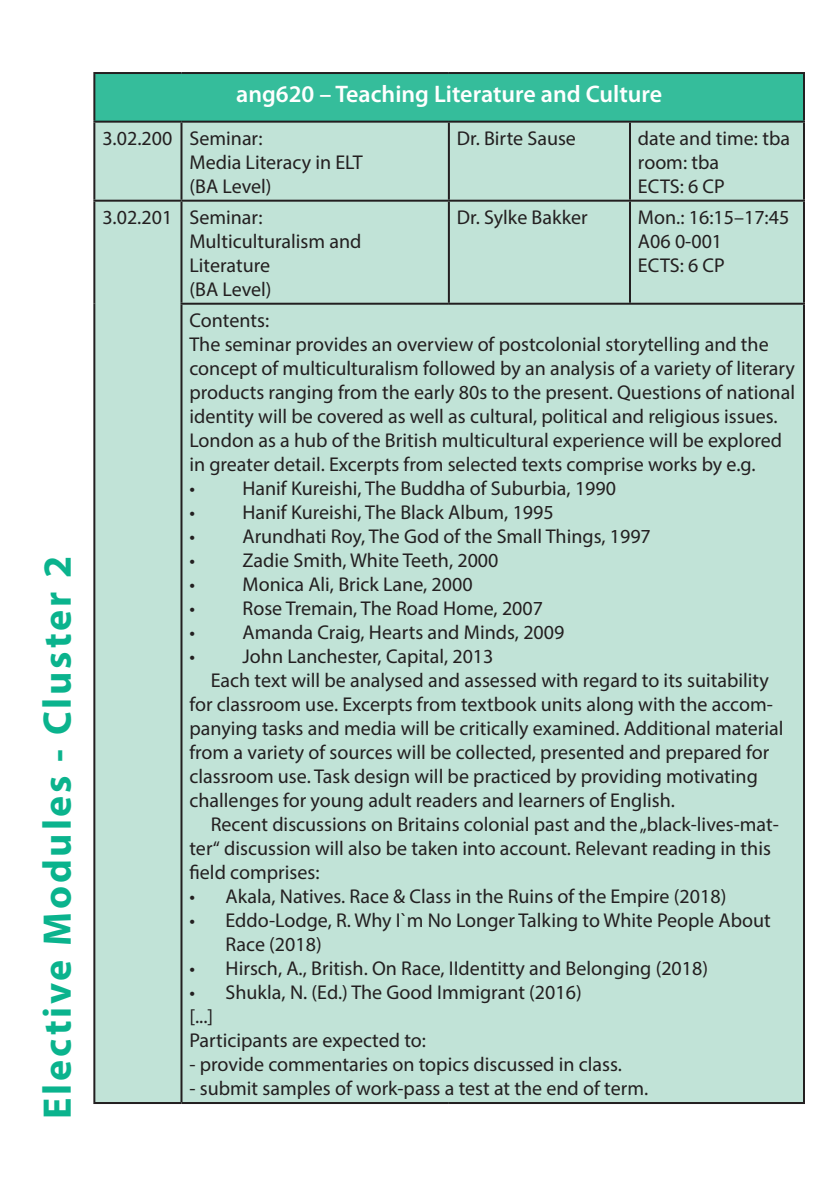
<style>
.page{position:relative;width:840px;height:1191px;background:#fff}
.page>*{position:absolute;margin:0;border:0;box-sizing:border-box;transform-origin:0 0}
.t1{font:700 40px "Myriad Pro";letter-spacing:.07em;color:#0ab38d}
.t2{font:600 24px "Myriad Pro";color:#fff}
.t3{font:20px/24px "Myriad Pro";color:#231f20}
</style>
<div class="page">
<div style="left:94px;top:73px;width:709px;height:49px;background:#35bd9b"></div>
<div style="left:95px;top:123px;width:707px;height:979px;background:#c1e3d7"></div>
<hr style="left:93px;top:72px;width:88px;height:2px;background:#231f20">
<hr style="left:93px;top:74px;width:2px;height:47px;background:#231f20">
<hr style="left:181px;top:72px;width:267px;height:2px;background:#231f20">
<hr style="left:448px;top:72px;width:181px;height:2px;background:#231f20">
<hr style="left:629px;top:72px;width:175px;height:2px;background:#231f20">
<hr style="left:802px;top:74px;width:2px;height:47px;background:#231f20">
<hr style="left:93px;top:121px;width:88px;height:2px;background:#231f20">
<hr style="left:93px;top:123px;width:2px;height:77px;background:#231f20">
<hr style="left:181px;top:121px;width:267px;height:2px;background:#231f20">
<hr style="left:180px;top:123px;width:2px;height:77px;background:#231f20">
<hr style="left:448px;top:121px;width:181px;height:2px;background:#231f20">
<hr style="left:447px;top:123px;width:2px;height:77px;background:#231f20">
<hr style="left:629px;top:121px;width:175px;height:2px;background:#231f20">
<hr style="left:628px;top:123px;width:2px;height:77px;background:#231f20">
<hr style="left:802px;top:123px;width:2px;height:77px;background:#231f20">
<hr style="left:93px;top:200px;width:88px;height:2px;background:#231f20">
<hr style="left:93px;top:202px;width:2px;height:102px;background:#231f20">
<hr style="left:181px;top:200px;width:267px;height:2px;background:#231f20">
<hr style="left:180px;top:202px;width:2px;height:101px;background:#231f20">
<hr style="left:448px;top:200px;width:181px;height:2px;background:#231f20">
<hr style="left:447px;top:202px;width:2px;height:101px;background:#231f20">
<hr style="left:629px;top:200px;width:175px;height:2px;background:#231f20">
<hr style="left:628px;top:202px;width:2px;height:101px;background:#231f20">
<hr style="left:802px;top:202px;width:2px;height:101px;background:#231f20">
<hr style="left:93px;top:304px;width:2px;height:798px;background:#231f20">
<hr style="left:180px;top:303px;width:268px;height:2px;background:#231f20">
<hr style="left:180px;top:305px;width:2px;height:797px;background:#231f20">
<hr style="left:448px;top:303px;width:181px;height:2px;background:#231f20">
<hr style="left:629px;top:303px;width:175px;height:2px;background:#231f20">
<hr style="left:802px;top:305px;width:2px;height:797px;background:#231f20">
<hr style="left:93px;top:1102px;width:88px;height:2px;background:#231f20">
<hr style="left:181px;top:1102px;width:267px;height:2px;background:#231f20">
<hr style="left:448px;top:1102px;width:181px;height:2px;background:#231f20">
<hr style="left:629px;top:1102px;width:175px;height:2px;background:#231f20">
<h1 class="t1" style="left:31px;top:1119px;width:564px;rotate:-90deg">Elective Modules - Cluster 2</h1>
<p class="t2" style="left:236px;top:79px;width:427px">ang620 – Teaching Literature and Culture</p>
<p class="t3" style="left:189px;top:126px;width:175px;text-indent:-87px">3.02.200 Seminar:<br>Media Literacy in ELT (BA Level)</p>
<p class="t3" style="left:456px;top:126px;width:120px">Dr. Birte Sause</p>
<p class="t3" style="left:637px;top:126px;width:153px">date and time: tba room: tba<br>ECTS: 6 CP</p>
<p class="t3" style="left:189px;top:205px;width:173px;text-indent:-87px">3.02.201 Seminar:<br>Multiculturalism and<br>Literature<br>(BA Level)</p>
<p class="t3" style="left:456px;top:205px;width:132px">Dr. Sylke Bakker</p>
<p class="t3" style="left:637px;top:205px;width:153px">Mon.: 16:15–17:45<br>A06 0-001<br>ECTS: 6 CP</p>
<p class="t3" style="left:189px;top:308px;width:606px">Contents:<br>The seminar provides an overview of postcolonial storytelling and the concept of multiculturalism followed by an analysis of a variety of literary products ranging from the early 80s to the present. Questions of national identity will be covered as well as cultural, political and religious issues.<br>London as a hub of the British multicultural experience will be explored in greater detail. Excerpts from selected texts comprise works by e.g.</p>
<p class="t3" style="left:189px;top:476px;width:428px">• Hanif Kureishi, The Buddha of Suburbia, 1990</p>
<p class="t3" style="left:189px;top:500px;width:365px">• Hanif Kureishi, The Black Album, 1995</p>
<p class="t3" style="left:189px;top:524px;width:462px">• Arundhati Roy, The God of the Small Things, 1997</p>
<p class="t3" style="left:189px;top:548px;width:310px">• Zadie Smith, White Teeth, 2000</p>
<p class="t3" style="left:189px;top:572px;width:284px">• Monica Ali, Brick Lane, 2000</p>
<p class="t3" style="left:189px;top:596px;width:355px">• Rose Tremain, The Road Home, 2007</p>
<p class="t3" style="left:189px;top:620px;width:376px">• Amanda Craig, Hearts and Minds, 2009</p>
<p class="t3" style="left:189px;top:644px;width:305px">• John Lanchester, Capital, 2013</p>
<p class="t3" style="left:210px;top:668px;width:559px">Each text will be analysed and assessed with regard to its suitability</p>
<p class="t3" style="left:189px;top:692px;width:584px">for classroom use. Excerpts from textbook units along with the accom-</p>
<p class="t3" style="left:189px;top:716px;width:595px">panying tasks and media will be critically examined. Additional material</p>
<p class="t3" style="left:189px;top:740px;width:581px">from a variety of sources will be collected, presented and prepared for</p>
<p class="t3" style="left:189px;top:764px;width:569px">classroom use. Task design will be practiced by providing motivating</p>
<p class="t3" style="left:189px;top:788px;width:487px">challenges for young adult readers and learners of English.</p>
<p class="t3" style="left:210px;top:812px;width:569px">Recent discussions on Britains colonial past and the „black-lives-mat-</p>
<p class="t3" style="left:189px;top:836px;width:582px">ter“ discussion will also be taken into account. Relevant reading in this</p>
<p class="t3" style="left:189px;top:860px;width:131px">field comprises:</p>
<p class="t3" style="left:189px;top:884px;width:538px">• Akala, Natives. Race &amp; Class in the Ruins of the Empire (2018)</p>
<p class="t3" style="left:225px;top:908px;width:546px;text-indent:-36px">• Eddo-Lodge, R. Why I`m No Longer Talking to White People About<br>Race (2018)</p>
<p class="t3" style="left:189px;top:956px;width:520px">• Hirsch, A., British. On Race, IIdentitty and Belonging (2018)</p>
<p class="t3" style="left:189px;top:980px;width:393px">• Shukla, N. (Ed.) The Good Immigrant (2016) [...]<br>Participants are expected to:</p>
<p class="t3" style="left:189px;top:1052px;width:434px">- provide commentaries on topics discussed in class.</p>
<p class="t3" style="left:189px;top:1076px;width:460px">- submit samples of work-pass a test at the end of term.</p>
</div>
